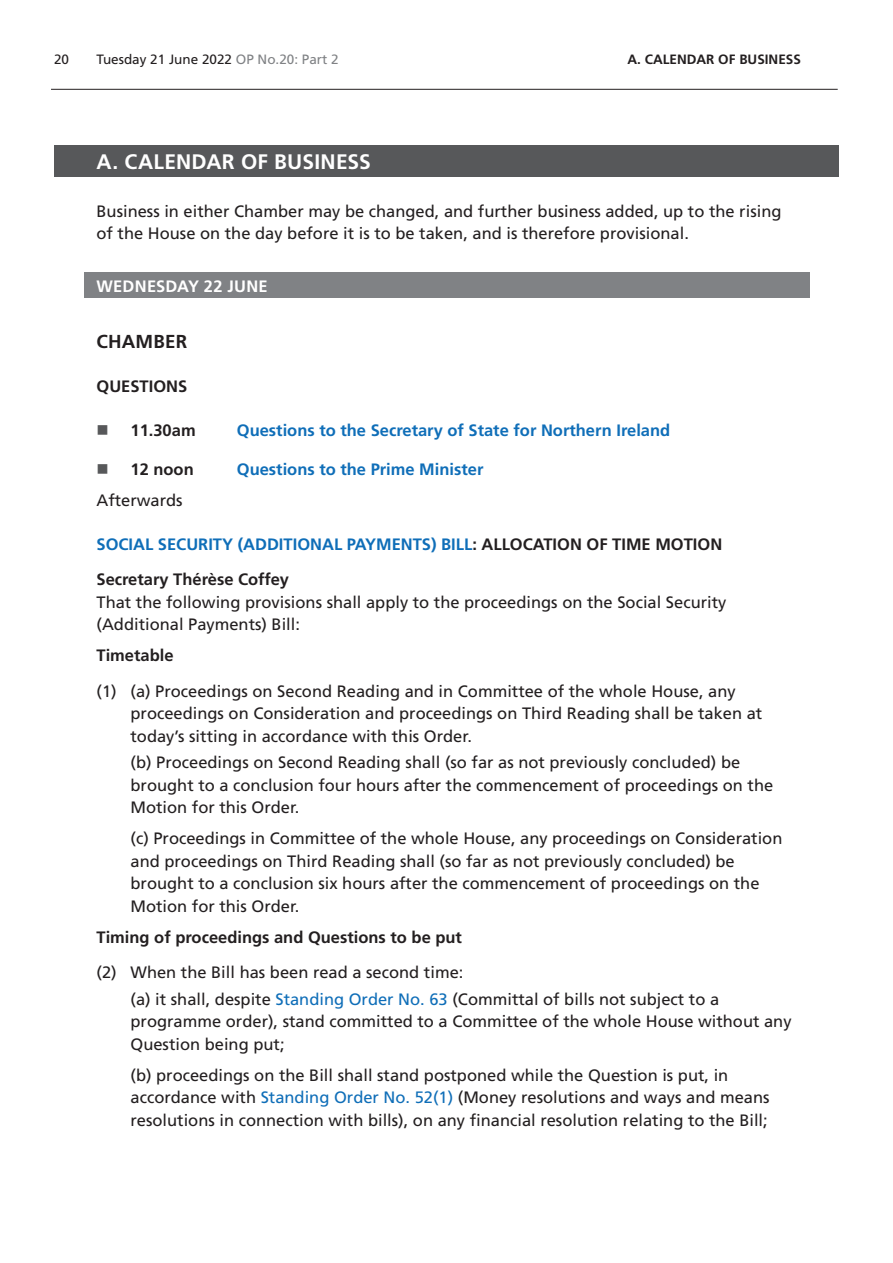
<style>
.page{position:relative;width:893px;height:1263px;background:#fff}
.page>*{position:absolute;margin:0;border:0;box-sizing:border-box;transform-origin:0 0}
.Heading1Grey{font:700 21px "Frutiger LT Std";letter-spacing:.01em;color:#fff}
.FbaLocation{font:700 18.75px "Frutiger LT Std";letter-spacing:.01em;color:#231f20}
.NormalIndented{font:16.5px/22.5px "Frutiger LT Std";color:#231f20}
.BoldCaps{font:700 16.5px "Frutiger LT Std";color:#0f6eb8}
.MotionSponsor{font:700 16.5px "Frutiger LT Std";color:#231f20}
.Heading2Grey{font:700 16.5px "Frutiger LT Std";letter-spacing:.015em;color:#fff}
.BoldCaps-2{font:700 16.5px "Frutiger LT Std";color:#231f20}
.t1{font:13.5px "Frutiger LT Std";color:#231f20}
.t2{font:700 13.5px "Frutiger LT Std";color:#231f20}
.s1{color:#808285}
.s2{color:#231f20}
.s3{color:#0f6eb8}
</style>
<div class="page">
<hr style="left:51px;top:89px;width:787px;height:1px;background:#231f20">
<div style="left:54px;top:146px;width:785px;height:31px;background:#57585a"></div>
<div style="left:84px;top:273px;width:725px;height:25px;background:#808285"></div>
<p class="t1" style="left:54px;top:52px;width:17px">20</p>
<p class="t1" style="left:97px;top:52px;width:244px">Tuesday 21 June 2022 <span class="s1">OP No.20: Part 2</span></p>
<p class="t2" style="left:628px;top:52px;width:36px">A. Calendar</p>
<p class="t2" style="left:718px;top:52px;width:38px">of Business</p>
<h2 class="Heading1Grey" style="left:97px;top:149px;width:276px">A. CALENDAR OF BUSINESS</h2>
<p class="NormalIndented" style="left:97px;top:200px;width:686px">Business in either Chamber may be changed, and further business added, up to the rising of the House on the day before it is to be taken, and is therefore provisional.</p>
<h2 class="Heading2Grey" style="left:97px;top:276px;width:173px">WEDNESDAY 22 JUNE</h2>
<p class="FbaLocation" style="left:97px;top:331px;width:92px">CHAMBER</p>
<p class="BoldCaps-2" style="left:97px;top:376px;width:92px">QUESTIONS</p>
<p class="MotionSponsor" style="left:131px;top:420px;width:67px">11.30am</p>
<p class="BoldCaps" style="left:237px;top:420px;width:435px">Questions to the Secretary of State for Northern Ireland</p>
<p class="MotionSponsor" style="left:131px;top:460px;width:65px">12 noon</p>
<p class="BoldCaps" style="left:237px;top:460px;width:248px">Questions to the Prime Minister</p>
<p class="NormalIndented" style="left:97px;top:489px;width:88px">Afterwards</p>
<p class="BoldCaps" style="left:97px;top:534px;width:627px">SOCIAL SECURITY (ADDITIONAL PAYMENTS) BILL<span class="s2">: ALLOCATION OF TIME MOTION</span></p>
<p class="MotionSponsor" style="left:97px;top:570px;width:194px">Secretary Thérèse Coffey</p>
<p class="NormalIndented" style="left:97px;top:591px;width:631px">That the following provisions shall apply to the proceedings on the Social Security (Additional Payments) Bill:</p>
<p class="MotionSponsor" style="left:97px;top:646px;width:79px">Timetable</p>
<p class="NormalIndented" style="left:131px;top:680px;width:633px;text-indent:-34px">(1) (a) Proceedings on Second Reading and in Committee of the whole House, any proceedings on Consideration and proceedings on Third Reading shall be taken at today’s sitting in accordance with this Order.</p>
<p class="NormalIndented" style="left:131px;top:751px;width:644px">(b) Proceedings on Second Reading shall (so far as not previously concluded) be brought to a conclusion four hours after the commencement of proceedings on the<br>Motion for this Order.</p>
<p class="NormalIndented" style="left:131px;top:827px;width:653px">(c) Proceedings in Committee of the whole House, any proceedings on Consideration and proceedings on Third Reading shall (so far as not previously concluded) be brought to a conclusion six hours after the commencement of proceedings on the Motion for this Order.</p>
<p class="MotionSponsor" style="left:97px;top:927px;width:367px">Timing of proceedings and Questions to be put</p>
<p class="NormalIndented" style="left:97px;top:961px;width:368px">(2) When the Bill has been read a second time:</p>
<p class="NormalIndented" style="left:131px;top:988px;width:663px">(a) it shall, despite <span class="s3">Standing Order No. 63</span> (Committal of bills not subject to a programme order), stand committed to a Committee of the whole House without any<br>Question being put;</p>
<p class="NormalIndented" style="left:131px;top:1064px;width:641px">(b) proceedings on the Bill shall stand postponed while the Question is put, in accordance with <span class="s3">Standing Order No. 52(1)</span> (Money resolutions and ways and means resolutions in connection with bills), on any financial resolution relating to the Bill;</p>
</div>
